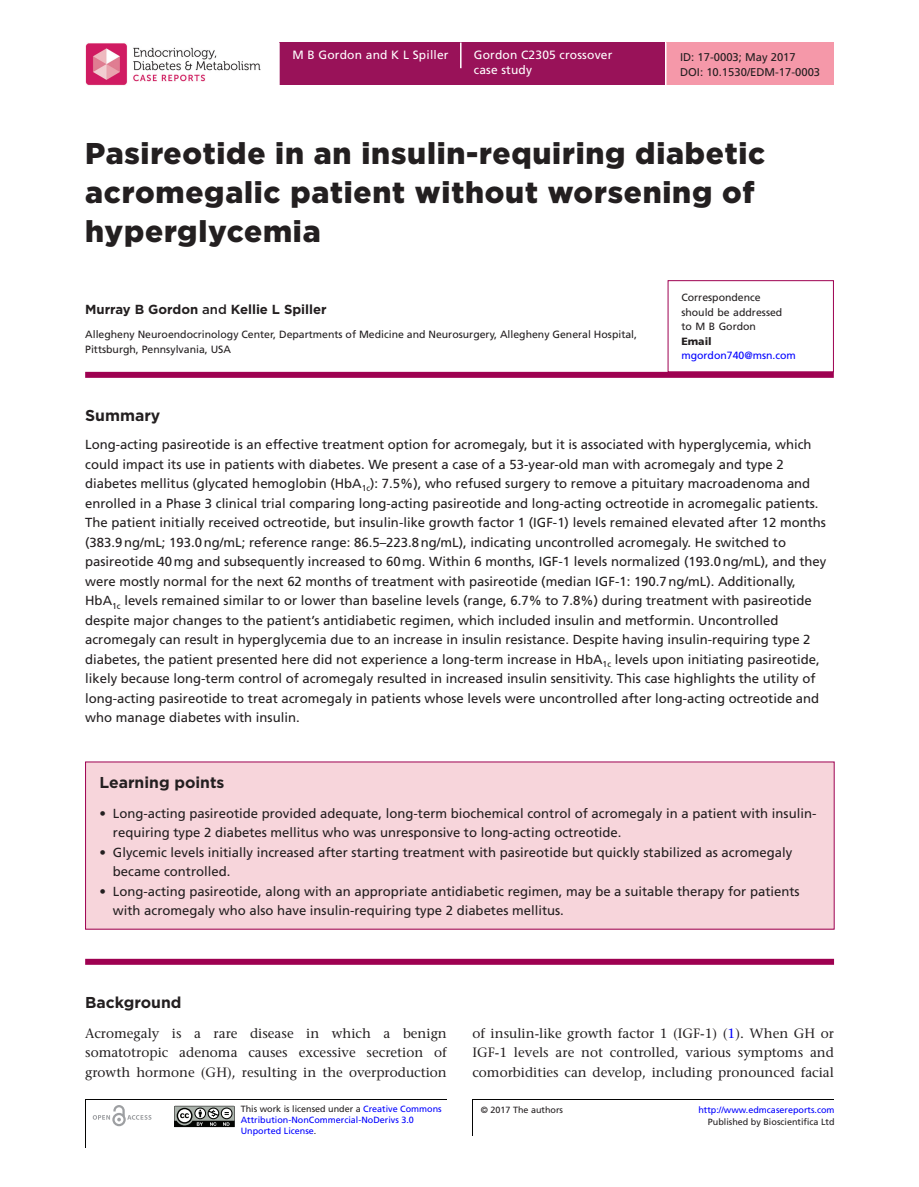
<style>
.page{position:relative;width:919px;height:1187px;background:#fff}
.page>*{position:absolute;margin:0;border:0;box-sizing:border-box;transform-origin:0 0}
.CT{font:900 30px/39px "Gotham";letter-spacing:.025em;color:#231f20}
.H1_Rule{font:700 15.75px "Gotham";color:#231f20}
.ABS_H{font:700 15.75px "Gotham";color:#231f20}
.TXT{font:500 13.5px/19.5px "Stone Serif Std";color:#231f20;text-align:justify}
.ABS_TXT{font:13.2px/19.5px "Frutiger LT Std";color:#231f20}
.AU{font:700 13.2px "Gotham";color:#231f20}
.Article_Title{font:12px/14.7px "Frutiger LT Std";letter-spacing:.015em;color:#fff}
.Author_Name{font:12px "Frutiger LT Std";letter-spacing:.015em;color:#fff}
.t1{font:11.25px "Frutiger LT Std";color:#231f20}
.Address{font:10.5px/14.7px "Frutiger LT Std";color:#231f20}
.Corres{font:10.5px "Frutiger LT Std";color:#231f20}
.Corres-2{font:10.5px "Frutiger LT Std";color:#00f}
.Corres-3{font:900 10.5px "Frutiger LT Std";color:#231f20}
.t2{font:9px/10.8px "Frutiger LT Std";color:#00f}
.t3{font:9px "Frutiger LT Std";color:#231f20}
.s1{font-weight:500}
.s2{color:#00f}
.s3{color:#231f20}
</style>
<div class="page">
<div style="left:280px;top:43px;width:385px;height:42px;background:#991259"></div>
<div style="left:666px;top:43px;width:167px;height:42px;background:#f598a9"></div>
<svg style="left:460px;top:43px;width:1px;height:25px"></svg>
<img style="left:85px;top:43px;width:176px;height:42px">
<hr style="left:85px;top:1099px;width:1px;height:48px;background:#040503">
<hr style="left:472px;top:1099px;width:1px;height:36px;background:#050504">
<hr style="left:85px;top:1098px;width:361px;height:1px;background:#050504">
<hr style="left:472px;top:1099px;width:361px;height:1px;background:#050504">
<svg style="left:174px;top:1105px;width:61px;height:23px"></svg>
<svg style="left:93px;top:1105px;width:58px;height:21px"></svg>
<div style="left:85px;top:372px;width:748px;height:6px;background:#9e0151"></div>
<div style="left:667px;top:280px;width:166px;height:92px;border:1px solid #9e0151"></div>
<div style="left:86px;top:762px;width:748px;height:167px;background:#f7d5db"></div>
<div style="left:85px;top:958px;width:749px;height:6px;background:#9e0151"></div>
<p class="Author_Name" style="left:292px;top:48px;width:158px">M B Gordon and K L Spiller</p>
<p class="Article_Title" style="left:474px;top:48px;width:140px">Gordon C2305 crossover case study</p>
<p class="t1" style="left:680px;top:51px;width:117px">ID: 17-0003; May 2017</p>
<p class="t1" style="left:680px;top:65px;width:142px">DOI: 10.1530/EDM-17-0003</p>
<p class="CT" style="left:85px;top:133px;width:681px">Pasireotide in an insulin-requiring diabetic acromegalic patient without worsening of hyperglycemia</p>
<p class="AU" style="left:85px;top:301px;width:243px">Murray B Gordon <span class="s1">and</span> Kellie L Spiller</p>
<p class="Address" style="left:85px;top:327px;width:553px">Allegheny Neuroendocrinology Center, Departments of Medicine and Neurosurgery, Allegheny General Hospital,<br>Pittsburgh, Pennsylvania, USA</p>
<p class="Corres" style="left:681px;top:291px;width:81px">Correspondence</p>
<p class="Corres" style="left:681px;top:306px;width:102px">should be addressed</p>
<p class="Corres" style="left:681px;top:320px;width:76px">to M B Gordon</p>
<p class="Corres-3" style="left:681px;top:335px;width:32px">Email</p>
<p class="Corres-2" style="left:681px;top:349px;width:116px">mgordon740@msn.com</p>
<p class="ABS_H" style="left:85px;top:404px;width:77px">Summary</p>
<p class="ABS_TXT" style="left:85px;top:435px;width:742px">Long-acting pasireotide is an effective treatment option for acromegaly, but it is associated with hyperglycemia, which could impact its use in patients with diabetes. We present a case of a 53-year-old man with acromegaly and type 2 diabetes mellitus (glycated hemoglobin (HbA<sub>1c</sub>): 7.5%), who refused surgery to remove a pituitary macroadenoma and enrolled in a Phase 3 clinical trial comparing long-acting pasireotide and long-acting octreotide in acromegalic patients.<br>The patient initially received octreotide, but insulin-like growth factor 1 (IGF-1) levels remained elevated after 12 months (383.9ng/mL; 193.0ng/mL; reference range: 86.5–223.8ng/mL), indicating uncontrolled acromegaly. He switched to pasireotide 40mg and subsequently increased to 60mg. Within 6 months, IGF-1 levels normalized (193.0ng/mL), and they were mostly normal for the next 62 months of treatment with pasireotide (median IGF-1: 190.7ng/mL). Additionally, HbA<sub>1c</sub> levels remained similar to or lower than baseline levels (range, 6.7% to 7.8%) during treatment with pasireotide despite major changes to the patient’s antidiabetic regimen, which included insulin and metformin. Uncontrolled acromegaly can result in hyperglycemia due to an increase in insulin resistance. Despite having insulin-requiring type 2 diabetes, the patient presented here did not experience a long-term increase in HbA<sub>1c</sub> levels upon initiating pasireotide, likely because long-term control of acromegaly resulted in increased insulin sensitivity. This case highlights the utility of long-acting pasireotide to treat acromegaly in patients whose levels were uncontrolled after long-acting octreotide and who manage diabetes with insulin.</p>
<h1 class="H1_Rule" style="left:99px;top:772px;width:126px">Learning points</h1>
<p class="ABS_TXT" style="left:113px;top:803px;width:705px;text-indent:-14px">• Long-acting pasireotide provided adequate, long-term biochemical control of acromegaly in a patient with insulin&shy;requiring type 2 diabetes mellitus who was unresponsive to long-acting octreotide.</p>
<p class="ABS_TXT" style="left:113px;top:842px;width:681px;text-indent:-14px">• Glycemic levels initially increased after starting treatment with pasireotide but quickly stabilized as acromegaly became controlled.</p>
<p class="ABS_TXT" style="left:113px;top:881px;width:688px;text-indent:-14px">• Long-acting pasireotide, along with an appropriate antidiabetic regimen, may be a suitable therapy for patients with acromegaly who also have insulin-requiring type 2 diabetes mellitus.</p>
<p class="H1_Rule" style="left:85px;top:992px;width:98px">Background</p>
<p class="TXT" style="left:85px;top:1023px;width:363px">Acromegaly is a rare disease in which a benign somatotropic adenoma causes excessive secretion of growth hormone (GH), resulting in the overproduction</p>
<p class="TXT" style="left:472px;top:1023px;width:363px">of insulin-like growth factor 1 (IGF-1) (<span class="s2">1</span>). When GH or IGF-1 levels are not controlled, various symptoms and comorbidities can develop, including pronounced facial</p>
<p class="t2" style="left:241px;top:1103px;width:202px"><span class="s3">This work is licensed under a</span> Creative Commons<br>Attribution-NonCommercial-NoDerivs 3.0<br>Unported License<span class="s3">.</span></p>
<p class="t3" style="left:481px;top:1104px;width:84px">© 2017 The authors</p>
<p class="t2" style="left:698px;top:1104px;width:138px">http://www.edmcasereports.com</p>
<p class="t3" style="left:708px;top:1116px;width:128px">Published by Bioscientifica Ltd</p>
</div>
